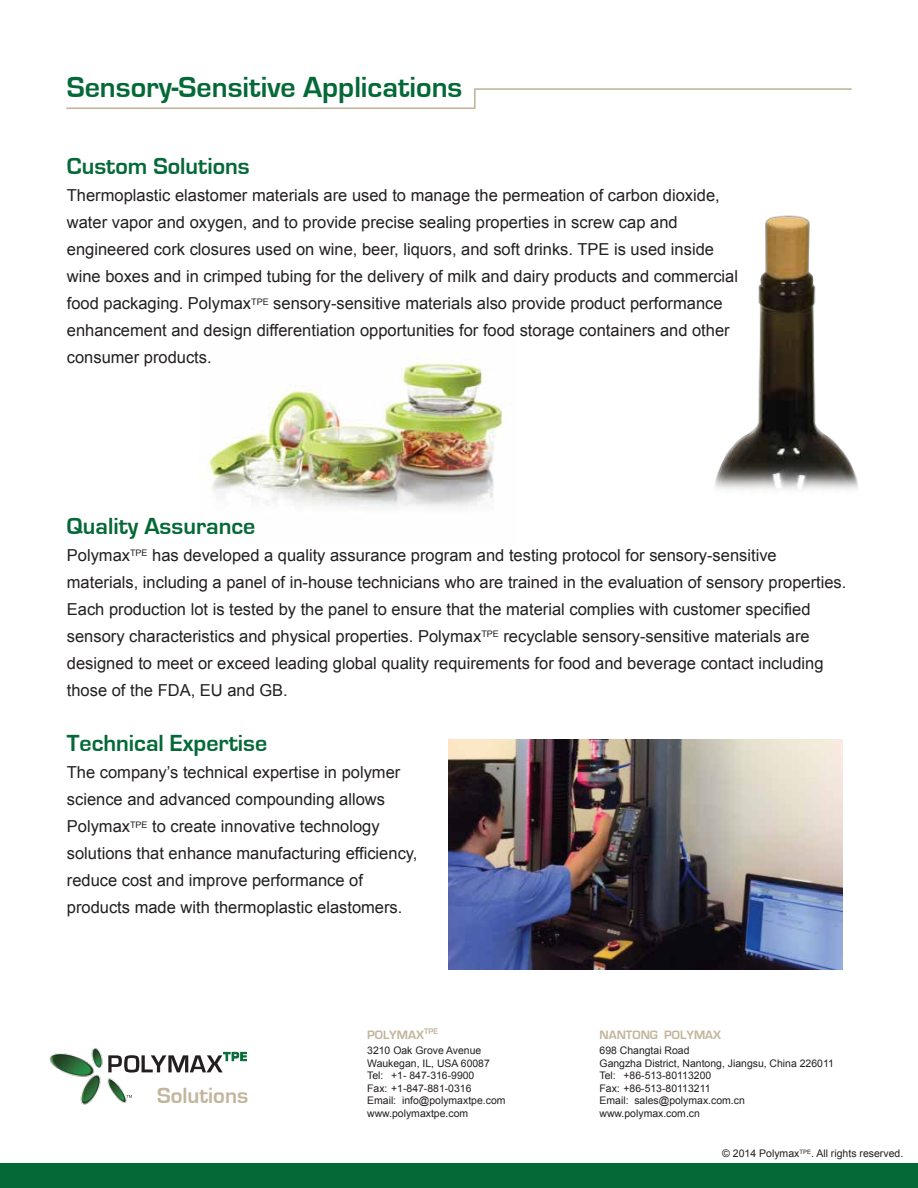
<style>
.page{position:relative;width:918px;height:1188px;background:#fff}
.page>*{position:absolute;margin:0;border:0;box-sizing:border-box;transform-origin:0 0}
.t1{font:700 30px "Eurostile";color:#046937}
.t2{font:700 24px "Eurostile";color:#046937}
.t3{font:700 22.65px "Eurostile";color:#c2b59b}
.t4{font:16.5px/27px "Arial";color:#231f20}
.t5{font:700 12.6px "Eurostile";color:#c2b59b}
.t6{font:10.5px/12.6px "Arial";color:#231f20}
</style>
<div class="page">
<img style="left:200px;top:353px;width:305px;height:155px">
<svg style="left:148px;top:1052px;width:99px;height:21px"></svg>
<img style="left:49px;top:1048px;width:99px;height:57px">
<svg style="left:127px;top:1095px;width:5px;height:3px"></svg>
<div style="left:0;top:1163px;width:918px;height:25px;background:#046937"></div>
<svg style="left:66px;top:88px;width:786px;height:21px"></svg>
<img style="left:448px;top:739px;width:395px;height:231px">
<img style="left:715px;top:215px;width:143px;height:275px">
<h1 class="t1" style="left:67px;top:70px;width:397px">Sensory-Sensitive Applications</h1>
<h2 class="t2" style="left:67px;top:153px;width:184px">Custom Solutions</h2>
<p class="t4" style="left:67px;top:182px;width:673px">Thermoplastic elastomer materials are used to manage the permeation of carbon dioxide, water vapor and oxygen, and to provide precise sealing properties in screw cap and engineered cork closures used on wine, beer, liquors, and soft drinks. TPE is used inside wine boxes and in crimped tubing for the delivery of milk and dairy products and commercial food packaging. Polymax<sup>TPE</sup> sensory-sensitive materials also provide product performance enhancement and design differentiation opportunities for food storage containers and other consumer products.</p>
<h2 class="t2" style="left:67px;top:513px;width:190px">Quality Assurance</h2>
<p class="t4" style="left:67px;top:542px;width:781px">Polymax<sup>TPE</sup> has developed a quality assurance program and testing protocol for sensory-sensitive materials, including a panel of in-house technicians who are trained in the evaluation of sensory properties.<br>Each production lot is tested by the panel to ensure that the material complies with customer specified sensory characteristics and physical properties. Polymax<sup>TPE</sup> recyclable sensory-sensitive materials are designed to meet or exceed leading global quality requirements for food and beverage contact including those of the FDA, EU and GB.</p>
<h2 class="t2" style="left:67px;top:730px;width:202px">Technical Expertise</h2>
<p class="t4" style="left:67px;top:759px;width:352px">The company’s technical expertise in polymer science and advanced compounding allows Polymax<sup>TPE</sup> to create innovative technology solutions that enhance manufacturing efficiency, reduce cost and improve performance of products made with thermoplastic elastomers.</p>
<h3 class="t3" style="left:157px;top:1083px;width:93px">Solutions</h3>
<p class="t5" style="left:367px;top:1027px;width:72px">POLYMAX<sup>TPE</sup></p>
<p class="t6" style="left:367px;top:1044px;width:140px">3210 Oak Grove Avenue<br>Waukegan, IL, USA 60087<br>Tel: +1- 847-316-9900<br>Fax: +1-847-881-0316<br>Email: info@polymaxtpe.com www.polymaxtpe.com</p>
<p class="t5" style="left:600px;top:1027px;width:123px">NANTONG POLYMAX</p>
<p class="t6" style="left:600px;top:1044px;width:236px">698 Changtai Road<br>Gangzha District, Nantong, Jiangsu, China 226011<br>Tel: +86-513-80113200<br>Fax: +86-513-80113211<br>Email: sales@polymax.com.cn www.polymax.com.cn</p>
<p class="t6" style="left:722px;top:1147px;width:183px">© 2014 Polymax<sup>TPE</sup>. All rights reserved.</p>
</div>
